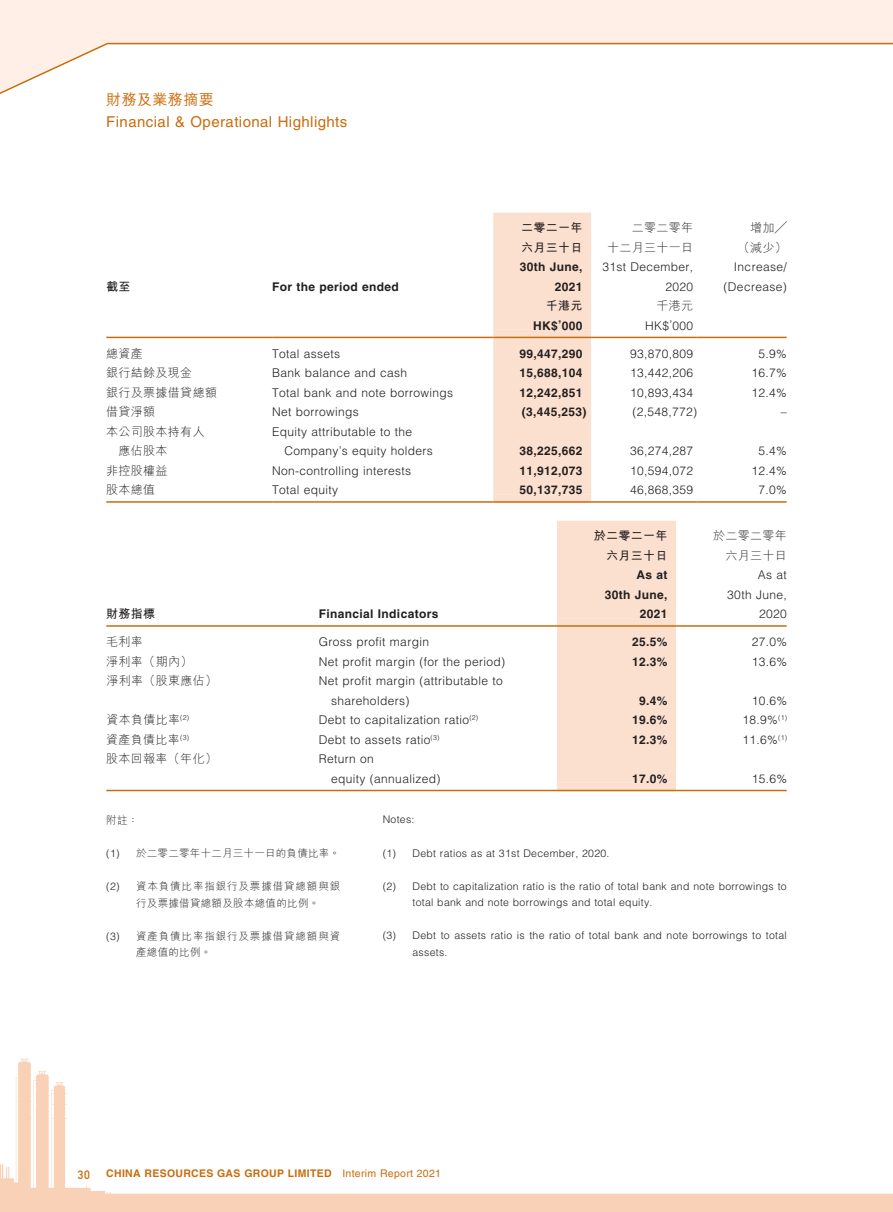
<style>
.page{position:relative;width:893px;height:1212px;background:#fff}
.page>*{position:absolute;margin:0;border:0;box-sizing:border-box;transform-origin:0 0}
.t1{font:15px "Helvetica LT Std";letter-spacing:.03em;color:#c86d0d}
.t2{font:500 15px "M Hei HK";letter-spacing:.03em;color:#c86d0d}
.t3{font:300 12px/19.5px "Helvetica LT Std";letter-spacing:.03em;color:#231f20;text-align:right}
.t4{font:700 12px/19.5px "Helvetica LT Std";letter-spacing:.03em;color:#231f20;text-align:right}
.t5{font:300 12px/19.5px "M Hei HK";letter-spacing:.03em;color:#231f20;text-align:right}
.t6{font:700 12px/19.5px "M Hei HK";letter-spacing:.03em;color:#231f20}
.t7{font:12px "DIN Mittelschrift Std";color:#c86d0d}
.t8{font:300 10.5px/16.5px "Helvetica LT Std";letter-spacing:.03em;color:#231f20}
.t9{font:300 10.5px/16.5px "M Hei HK";letter-spacing:.085em;color:#231f20}
.t10{font:700 10.5px "Helvetica LT Std";letter-spacing:.03em;color:#c86d0d}
.t11{font:300 10.5px "M Hei HK";letter-spacing:.03em;color:#231f20}
.s1{font-family:"Helvetica LT Std"}
.s2{font-weight:400}
</style>
<div class="page">
<div style="left:0;top:0;width:893px;height:42px;background:#ffefe7"></div>
<svg style="left:0;top:42px;width:893px;height:52px"></svg>
<svg style="left:0;top:1059px;width:893px;height:153px"></svg>
<svg style="left:493px;top:213px;width:98px;height:288px;background:#fbe0cf"></svg>
<hr style="left:106px;top:337px;width:166px;height:1px;background:#c86d0d">
<hr style="left:272px;top:337px;width:221px;height:1px;background:#c86d0d">
<hr style="left:493px;top:337px;width:98px;height:1px;background:#c86d0d">
<hr style="left:591px;top:337px;width:106px;height:1px;background:#c86d0d">
<hr style="left:697px;top:337px;width:90px;height:1px;background:#c86d0d">
<hr style="left:106px;top:501px;width:166px;height:2px;background:#c86d0d">
<hr style="left:272px;top:501px;width:221px;height:2px;background:#c86d0d">
<hr style="left:493px;top:501px;width:98px;height:2px;background:#c86d0d">
<hr style="left:591px;top:501px;width:106px;height:2px;background:#c86d0d">
<hr style="left:697px;top:501px;width:90px;height:2px;background:#c86d0d">
<div style="left:557px;top:521px;width:119px;height:269px;background:#fce0cf"></div>
<hr style="left:106px;top:625px;width:213px;height:2px;background:#c86d0d">
<hr style="left:319px;top:625px;width:238px;height:2px;background:#c86d0d">
<hr style="left:557px;top:625px;width:119px;height:2px;background:#c86d0d">
<hr style="left:676px;top:625px;width:111px;height:2px;background:#c86d0d">
<hr style="left:106px;top:790px;width:213px;height:1px;background:#c86d0d">
<hr style="left:319px;top:790px;width:238px;height:1px;background:#c86d0d">
<hr style="left:557px;top:790px;width:119px;height:1px;background:#c86d0d">
<hr style="left:676px;top:790px;width:111px;height:1px;background:#c86d0d">
<p class="t2" style="left:106px;top:88px;width:109px">財務及業務摘要</p>
<p class="t1" style="left:106px;top:113px;width:243px">Financial &amp; Operational Highlights</p>
<p class="t6" style="left:106px;top:275px;width:26px">截至</p>
<p class="t4" style="left:272px;top:276px;width:128px">For the period ended</p>
<p class="t6" style="left:521px;top:217px;width:63px">二零二一年六月三十日</p>
<p class="t5" style="left:607px;top:218px;width:88px">二零二零年<br>十二月三十一日</p>
<p class="t5" style="left:738px;top:218px;width:51px">增加╱（減少）</p>
<p class="t4" style="left:520px;top:257px;width:64px">30th June,<br>2021</p>
<p class="t3" style="left:602px;top:257px;width:92px">31st December,<br>2020</p>
<p class="t3" style="left:724px;top:257px;width:65px">Increase/ (Decrease)</p>
<p class="t6" style="left:546px;top:295px;width:38px">千港元</p>
<p class="t5" style="left:656px;top:296px;width:38px">千港元</p>
<p class="t4" style="left:533px;top:315px;width:51px">HK$’000</p>
<p class="t3" style="left:645px;top:315px;width:50px">HK$’000</p>
<p class="t5" style="left:106px;top:343px;width:38px">總資產</p>
<p class="t3" style="left:272px;top:343px;width:70px">Total assets</p>
<p class="t4" style="left:519px;top:343px;width:65px">99,447,290</p>
<p class="t3" style="left:630px;top:343px;width:65px">93,870,809</p>
<p class="t3" style="left:758px;top:343px;width:30px">5.9%</p>
<p class="t5" style="left:106px;top:363px;width:88px">銀行結餘及現金</p>
<p class="t3" style="left:272px;top:363px;width:137px">Bank balance and cash</p>
<p class="t4" style="left:519px;top:363px;width:65px">15,688,104</p>
<p class="t3" style="left:630px;top:363px;width:65px">13,442,206</p>
<p class="t3" style="left:751px;top:363px;width:37px">16.7%</p>
<p class="t5" style="left:106px;top:382px;width:112px">銀行及票據借貸總額</p>
<p class="t3" style="left:272px;top:382px;width:183px">Total bank and note borrowings</p>
<p class="t4" style="left:519px;top:382px;width:65px">12,242,851</p>
<p class="t3" style="left:630px;top:382px;width:65px">10,893,434</p>
<p class="t3" style="left:751px;top:382px;width:37px">12.4%</p>
<p class="t5" style="left:106px;top:402px;width:51px">借貸淨額</p>
<p class="t3" style="left:272px;top:402px;width:88px">Net borrowings</p>
<p class="t4" style="left:522px;top:402px;width:66px">(3,445,253)</p>
<p class="t3" style="left:632px;top:402px;width:66px">(2,548,772)</p>
<p class="t3" style="left:781px;top:402px;width:7px">–</p>
<p class="t5" style="left:119px;top:421px;width:88px;text-align:left;text-indent:-12px">本公司股本持有人應佔股本</p>
<p class="t3" style="left:284px;top:421px;width:150px;text-align:left;text-indent:-12px">Equity attributable to the<br>Company’s equity holders</p>
<p class="t4" style="left:519px;top:441px;width:65px">38,225,662</p>
<p class="t3" style="left:630px;top:441px;width:65px">36,274,287</p>
<p class="t3" style="left:758px;top:441px;width:30px">5.4%</p>
<p class="t5" style="left:106px;top:460px;width:63px">非控股權益</p>
<p class="t3" style="left:272px;top:460px;width:141px">Non-controlling interests</p>
<p class="t4" style="left:519px;top:460px;width:65px">11,912,073</p>
<p class="t3" style="left:630px;top:460px;width:65px">10,594,072</p>
<p class="t3" style="left:751px;top:460px;width:37px">12.4%</p>
<p class="t5" style="left:106px;top:480px;width:51px">股本總值</p>
<p class="t3" style="left:272px;top:480px;width:68px">Total equity</p>
<p class="t4" style="left:519px;top:480px;width:65px">50,137,735</p>
<p class="t3" style="left:630px;top:480px;width:65px">46,868,359</p>
<p class="t3" style="left:758px;top:480px;width:30px">7.0%</p>
<p class="t6" style="left:594px;top:525px;width:75px;text-align:right">於二零二一年六月三十日</p>
<p class="t5" style="left:713px;top:526px;width:75px">於二零二零年六月三十日</p>
<p class="t6" style="left:106px;top:603px;width:51px">財務指標</p>
<p class="t4" style="left:319px;top:604px;width:121px">Financial Indicators</p>
<p class="t4" style="left:605px;top:565px;width:64px">As at<br>30th June,<br>2021</p>
<p class="t3" style="left:727px;top:565px;width:61px">As at<br>30th June,<br>2020</p>
<p class="t5" style="left:106px;top:632px;width:38px">毛利率</p>
<p class="t3" style="left:319px;top:632px;width:112px">Gross profit margin</p>
<p class="t4" style="left:632px;top:632px;width:37px">25.5%</p>
<p class="t3" style="left:752px;top:632px;width:37px">27.0%</p>
<p class="t5" style="left:106px;top:651px;width:88px">淨利率（期內）</p>
<p class="t3" style="left:319px;top:652px;width:188px">Net profit margin (for the period)</p>
<p class="t4" style="left:632px;top:651px;width:37px">12.3%</p>
<p class="t3" style="left:752px;top:652px;width:37px">13.6%</p>
<p class="t5" style="left:106px;top:671px;width:112px">淨利率（股東應佔）</p>
<p class="t3" style="left:331px;top:671px;width:173px;text-align:left;text-indent:-12px">Net profit margin (attributable to shareholders)</p>
<p class="t4" style="left:639px;top:690px;width:30px">9.4%</p>
<p class="t3" style="left:752px;top:691px;width:37px">10.6%</p>
<p class="t5" style="left:106px;top:710px;width:84px">資本負債比率<sup>(2)</sup></p>
<p class="t3" style="left:319px;top:710px;width:161px">Debt to capitalization ratio<sup>(2)</sup></p>
<p class="t4" style="left:632px;top:710px;width:37px">19.6%</p>
<p class="t3" style="left:742px;top:710px;width:46px">18.9%<sup>(1)</sup></p>
<p class="t5" style="left:106px;top:729px;width:84px">資產負債比率<sup>(3)</sup></p>
<p class="t3" style="left:319px;top:730px;width:122px">Debt to assets ratio<sup>(3)</sup></p>
<p class="t4" style="left:632px;top:729px;width:37px">12.3%</p>
<p class="t3" style="left:742px;top:730px;width:46px">11.6%<sup>(1)</sup></p>
<p class="t5" style="left:106px;top:749px;width:112px">股本回報率（年化）</p>
<p class="t3" style="left:331px;top:749px;width:111px;text-align:left;text-indent:-12px">Return on<br>equity (annualized)</p>
<p class="t4" style="left:632px;top:768px;width:37px">17.0%</p>
<p class="t3" style="left:752px;top:769px;width:37px">15.6%</p>
<p class="t11" style="left:106px;top:815px;width:34px">附註：</p>
<p class="t11" style="left:106px;top:848px;width:235px"><span class="s1">(1)</span> 於二零二零年十二月三十一日的負債比率。</p>
<p class="t9" style="left:136px;top:878px;width:206px;text-indent:-30px"><span class="s1">(2)</span> 資本負債比率指銀行及票據借貸總額與銀行及票據借貸總額及股本總值的比例。</p>
<p class="t9" style="left:136px;top:927px;width:206px;text-indent:-30px"><span class="s1">(3)</span> 資產負債比率指銀行及票據借貸總額與資產總值的比例。</p>
<p class="t8" style="left:383px;top:811px;width:33px">Notes:</p>
<p class="t8" style="left:383px;top:844px;width:228px">(1) Debt ratios as at 31st December, 2020.</p>
<p class="t8" style="left:412px;top:877px;width:376px;text-indent:-30px">(2) Debt to capitalization ratio is the ratio of total bank and note borrowings to total bank and note borrowings and total equity.</p>
<p class="t8" style="left:412px;top:927px;width:376px;text-indent:-30px">(3) Debt to assets ratio is the ratio of total bank and note borrowings to total assets.</p>
<p class="t7" style="left:78px;top:1167px;width:13px">30</p>
<p class="t10" style="left:106px;top:1167px;width:336px">CHINA RESOURCES GAS GROUP LIMITED <span class="s2">Interim Report 2021</span></p>
</div>
